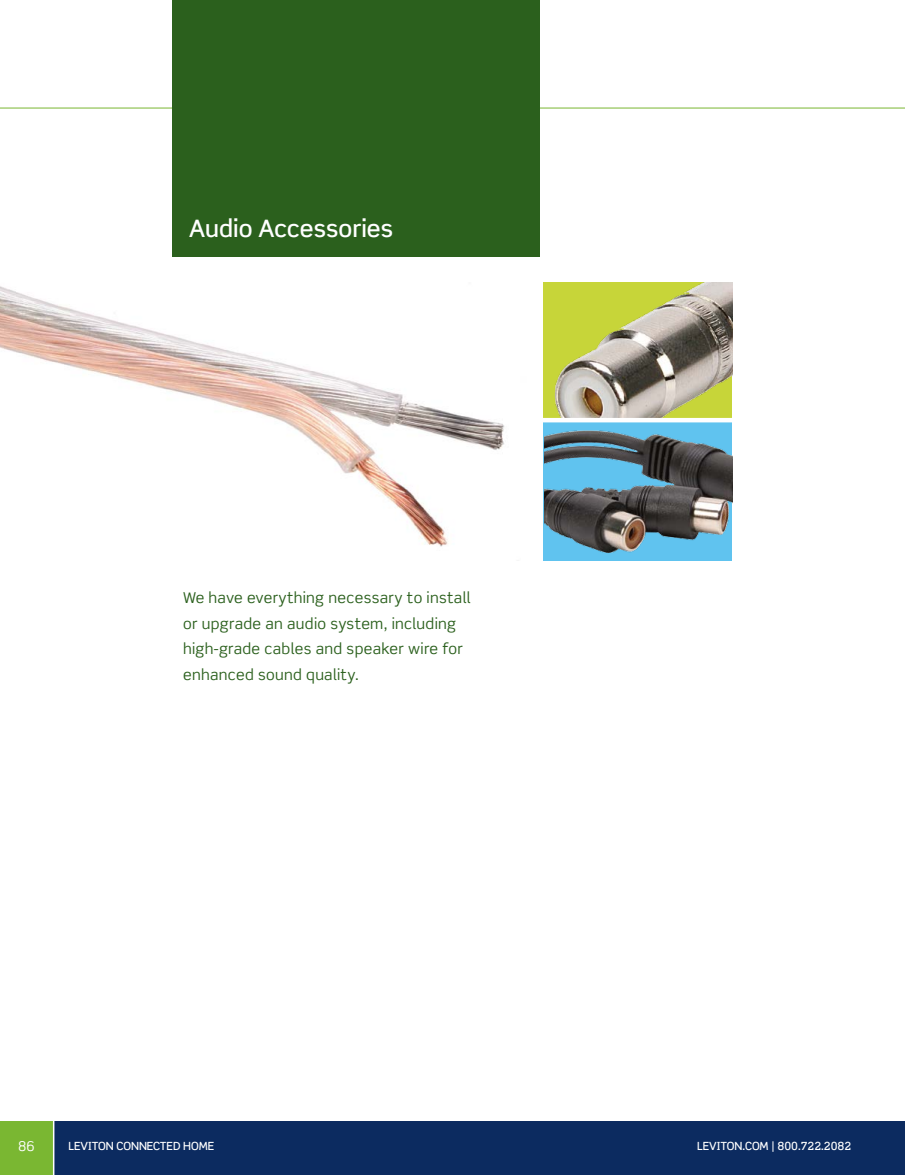
<style>
.page{position:relative;width:905px;height:1175px;background:#fff}
.page>*{position:absolute;margin:0;border:0;box-sizing:border-box;transform-origin:0 0}
.t1{font:500 24px "Scene";color:#fff}
.Sub_Section_Intro_Co{font:15px/25.5px "Scene";letter-spacing:.02em;color:#2b601d}
.t2{font:13.5px "Scene Alt";color:#fff}
.t3{font:500 11.25px "Scene Alt";color:#fff}
.s1{font-weight:700}
</style>
<div class="page">
<div style="left:0;top:1120px;width:56px;height:54px;background:#7ab732"></div>
<div style="left:54px;top:1120px;width:850px;height:54px;background:#0c2b60"></div>
<hr style="left:53px;top:1118px;width:1px;height:56px;background:#fff">
<hr style="left:0;top:108px;width:904px;height:1px;background:#7ab732">
<div style="left:172px;top:0;width:368px;height:256px;background:#2b601d"></div>
<img style="left:544px;top:282px;width:188px;height:136px">
<svg style="left:543px;top:422px;width:189px;height:138px;background:#5a7e8d"></svg>
<img style="left:0;top:286px;width:505px;height:261px">
<p class="t1" style="left:189px;top:213px;width:205px">Audio Accessories</p>
<p class="Sub_Section_Intro_Co" style="left:183px;top:585px;width:289px">We have everything necessary to install or upgrade an audio system, including high-grade cables and speaker wire for enhanced sound quality.</p>
<p class="t2" style="left:18px;top:1137px;width:18px">86</p>
<p class="t3" style="left:131px;top:1139px;width:85px">NNECTED HOME</p>
<p class="t3" style="left:69px;top:1139px;width:165px">LEVITON.COM | <span class="s1">P</span> 800.722.2082</p>
<p class="t3" style="left:697px;top:1139px;width:156px">LEVITON.COM | 800.722.2082</p>
<p class="t3" style="left:800px;top:1139px;width:52px">8 43 05</p>
</div>
